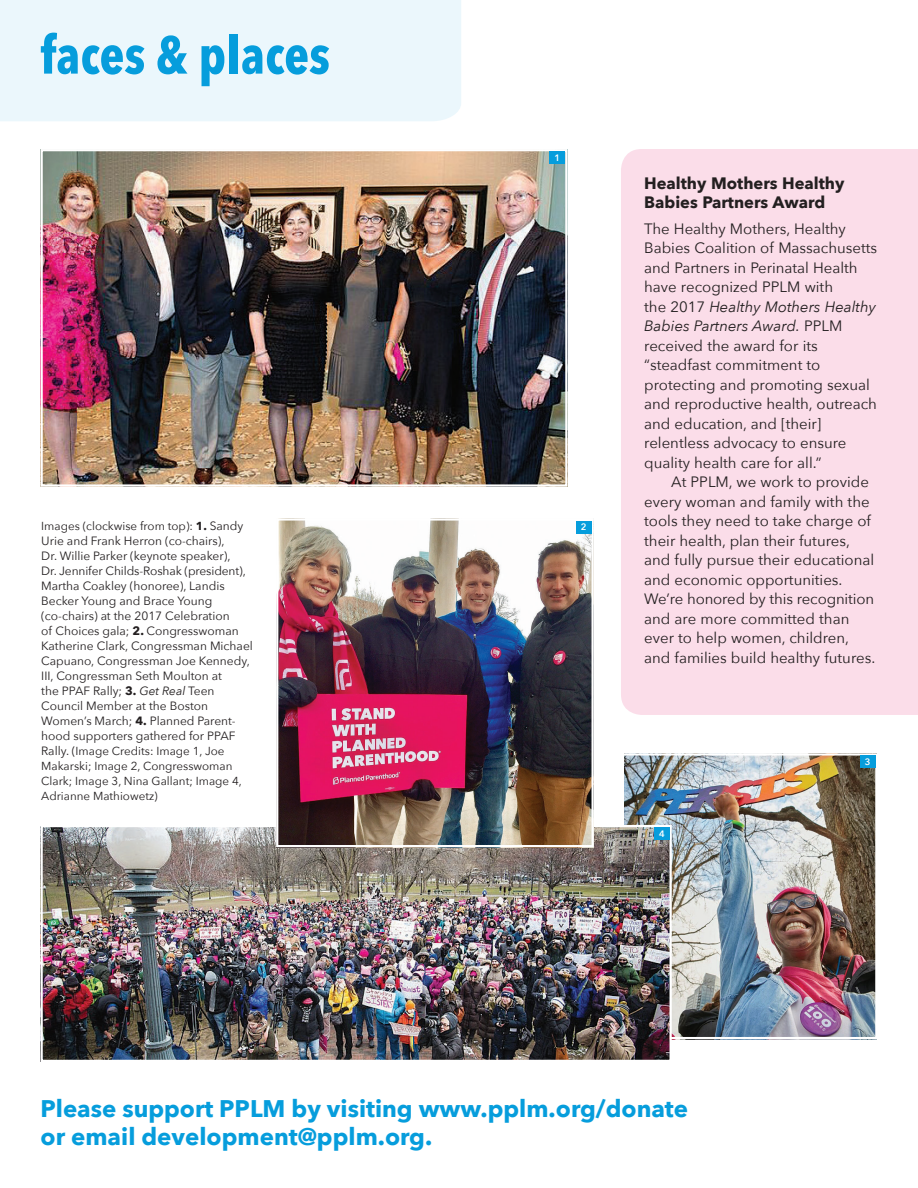
<style>
.page{position:relative;width:918px;height:1188px;background:#fff}
.page>*{position:absolute;margin:0;border:0;box-sizing:border-box;transform-origin:0 0}
.t1{font:700 52.5px "Avenir Next Condensed";color:#069ddc}
.t2{font:700 24px "Avenir Next";color:#069ddc}
.t3{font:700 16.5px/19.5px "Avenir Next";color:#231f20}
.t4{font:15px/19.5px "Avenir Next";color:#231f20}
.t5{font:12px/15px "Avenir Next";color:#231f20}
.t6{font:11.7px/15px "Avenir Next";color:#231f20}
.t7{font:600 9.3px "Avenir Next";color:#fff}
.s1{font-weight:700}
.s2{font-size:12px}
.s3{font-style:italic}
</style>
<div class="page">
<div style="left:621px;top:149px;width:297px;height:566px;background:#fbdde9"></div>
<div style="left:0;top:0;width:461px;height:121px;background:#ebf7fc"></div>
<img style="left:43px;top:152px;width:522px;height:332px">
<div style="left:40px;top:149px;width:528px;height:338px;border:2px solid #fff"></div>
<div style="left:550px;top:151px;width:15px;height:13px;background:#069ddc"></div>
<img style="left:624px;top:756px;width:251px;height:280px">
<div style="left:621px;top:753px;width:257px;height:286px;border:2px solid #fff"></div>
<img style="left:43px;top:828px;width:626px;height:231px">
<div style="left:40px;top:825px;width:632px;height:237px;border:2px solid #fff"></div>
<div style="left:860px;top:756px;width:15px;height:12px;background:#069ddc"></div>
<div style="left:654px;top:827px;width:16px;height:13px;background:#069ddc"></div>
<img style="left:279px;top:521px;width:312px;height:323px">
<div style="left:276px;top:518px;width:318px;height:329px;border:2px solid #fff"></div>
<div style="left:576px;top:521px;width:15px;height:12px;background:#069ddc"></div>
<p class="t1" style="left:40px;top:23px;width:291px">faces &amp; places</p>
<p class="t6" style="left:41px;top:518px;width:204px">Images (clockwise from top): <span class="s1">1.</span> <span class="s2">Sandy</span></p>
<p class="t5" style="left:41px;top:533px;width:185px">Urie and Frank Herron (co-chairs),</p>
<p class="t5" style="left:41px;top:548px;width:213px">Dr. Willie Parker (keynote speaker),<br>Dr. Jennifer Childs-Roshak (president), Martha Coakley (honoree), Landis Becker Young and Brace Young (co-chairs) at the 2017 Celebration<br>of Choices gala; <span class="s1">2.</span> Congresswoman Katherine Clark, Congressman Michael Capuano, Congressman Joe Kennedy, III, Congressman Seth Moulton at</p>
<p class="t5" style="left:41px;top:683px;width:175px">the PPAF Rally; <span class="s1">3.</span> <span class="s3">Get Real</span> Teen</p>
<p class="t5" style="left:41px;top:698px;width:168px">Council Member at the Boston</p>
<p class="t5" style="left:41px;top:713px;width:196px">Women’s March; <span class="s1">4.</span> Planned Parent&shy;hood supporters gathered for PPAF</p>
<p class="t6" style="left:41px;top:743px;width:202px"><span class="s2">Rally. (</span>Image Credits: Image 1, Joe<br>Makarski; Image 2, Congresswoman<br>Clark; Image 3, Nina Gallant; Image 4,<br>Adrianne Mathiowetz)</p>
<p class="t7" style="left:555px;top:150px;width:7px">1</p>
<p class="t7" style="left:581px;top:519px;width:7px">2</p>
<p class="t3" style="left:644px;top:173px;width:202px">Healthy Mothers Healthy<br>Babies Partners Award</p>
<p class="t4" style="left:644px;top:218px;width:234px">The Healthy Mothers, Healthy<br>Babies Coalition of Massachusetts and Partners in Perinatal Health have recognized PPLM with</p>
<p class="t4" style="left:644px;top:296px;width:234px">the 2017 <span class="s3">Healthy Mothers Healthy<br>Babies Partners Award.</span> PPLM received the award for its “steadfast commitment to protecting and promoting sexual and reproductive health, outreach and education, and [their] relentless advocacy to ensure quality health care for all.”</p>
<p class="t4" style="left:644px;top:472px;width:233px;text-indent:27px">At PPLM, we work to provide every woman and family with the tools they need to take charge of their health, plan their futures, and fully pursue their educational and economic opportunities.<br>We’re honored by this recognition and are more committed than ever to help women, children, and families build healthy futures.</p>
<p class="t7" style="left:659px;top:825px;width:7px">4</p>
<p class="t7" style="left:865px;top:754px;width:7px">3</p>
<p class="t2" style="left:40px;top:1088px;width:649px">Please support PPLM by visiting www.pplm.org/donate</p>
<p class="t2" style="left:40px;top:1116px;width:393px">or email development@pplm.org.</p>
</div>
